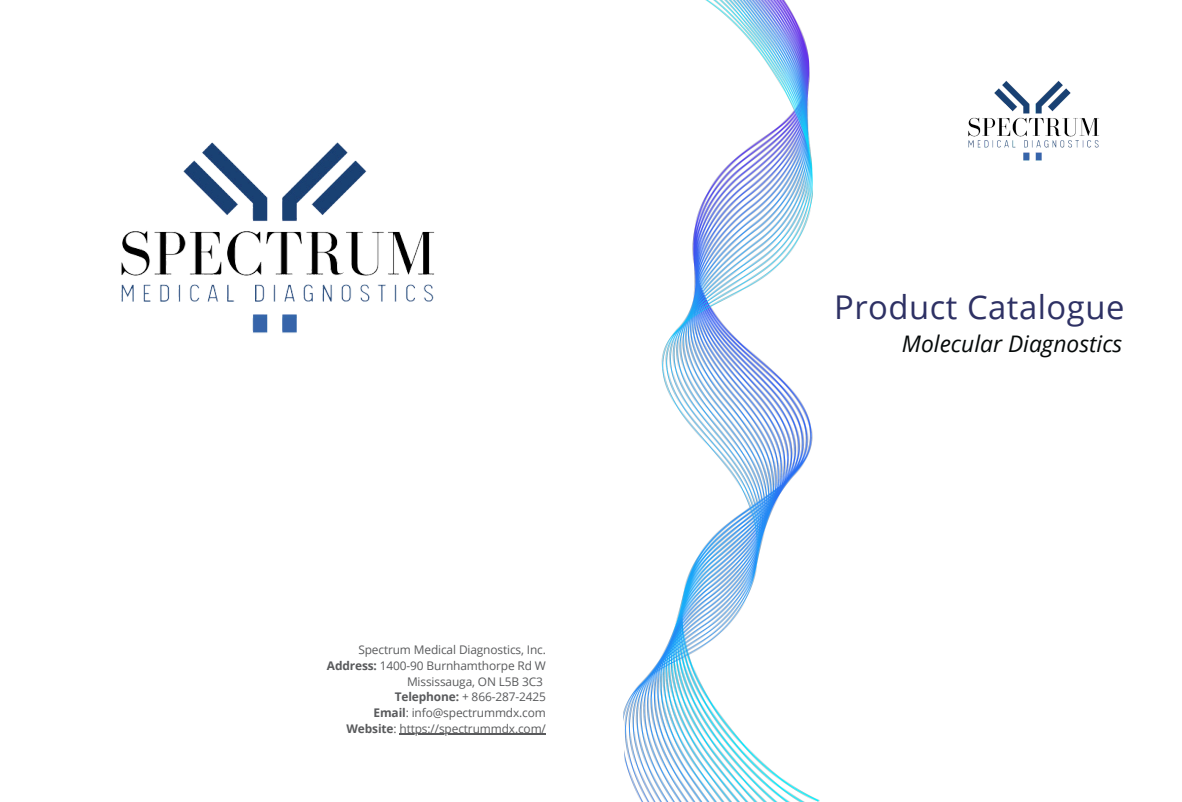
<style>
.page{position:relative;width:1182px;height:802px;background:#fff}
.page>*{position:absolute;margin:0;border:0;box-sizing:border-box;transform-origin:0 0}
.t1{font:32.73px "Open Sans";letter-spacing:.015em;color:#2e3164}
.t2{font:italic 22.82px "Open Sans";color:#050909}
.t3{font:11.9px "Open Sans";letter-spacing:-.01em;color:#595a5c}
.s1{font-weight:700}
</style>
<div class="page">
<img style="left:623px;top:0;width:197px;height:801px">
<img style="left:121px;top:142px;width:314px;height:191px">
<img style="left:968px;top:80px;width:131px;height:81px">
<hr style="left:399px;top:733px;width:146px;height:1px;background:#595a5c">
<p class="t3" style="left:358px;top:641px;width:189px">Spectrum Medical Diagnostics, Inc.</p>
<p class="t3" style="left:327px;top:657px;width:220px"><span class="s1">Address:</span> 1400-90 Burnhamthorpe Rd W</p>
<p class="t3" style="left:407px;top:673px;width:137px">Mississauga, ON L5B 3C3</p>
<p class="t3" style="left:394px;top:688px;width:153px"><span class="s1">Telephone:</span> + 866-287-2425</p>
<p class="t3" style="left:373px;top:704px;width:174px"><span class="s1">Email</span>: info@spectrummdx.com</p>
<p class="t3" style="left:346px;top:720px;width:201px"><span class="s1">Website</span>: https://spectrummdx.com/</p>
<h2 class="t1" style="left:834px;top:284px;width:292px">Product Catalogue</h2>
<h2 class="t2" style="left:901px;top:327px;width:222px">Molecular Diagnostics</h2>
</div>
